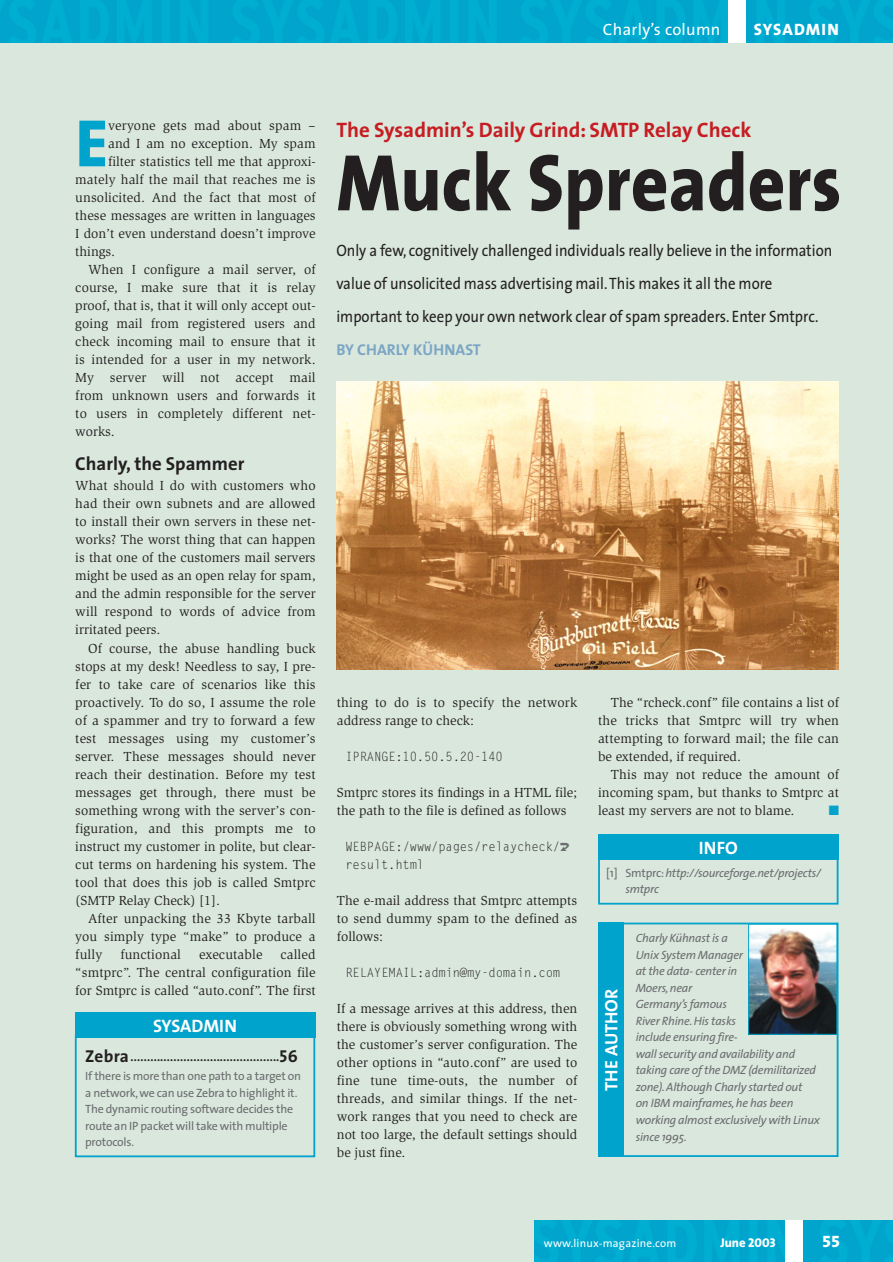
<style>
.page{position:relative;width:893px;height:1262px;background:#fff}
.page>*{position:absolute;margin:0;border:0;box-sizing:border-box;transform-origin:0 0}
.t1{font:800 81px "The Sans";color:#231f20;scale:.9 1}
.t2{font:800 67.65px "The Sans";color:#00a3cb}
.t3{font:700 21px "The Sans";color:#c61c22}
.t4{font:700 18.75px "The Sans";color:#231f20}
.t5{font:18px "The Sans Bold Caps";letter-spacing:-.005em;color:#fff}
.t6{font:16.5px/33px "The Sans";color:#231f20;scale:.9 1}
.t7{font:16.5px "The Sans";letter-spacing:.02em;color:#fff}
.t8{font:16.5px "The Sans Extra Bold Caps";letter-spacing:.065em;color:#fff}
.t9{font:16.5px "The Sans Extra Bold Expert";color:#fff}
.t10{font:700 15.75px "The Sans";color:#7aa5c4}
.t11{font:13.5px/18px "Slimbach";letter-spacing:.01em;color:#231f20;text-align:justify}
.t12{font:13.5px "Zapf Dingbats";color:#00a3cb}
.t13{font:12.75px/18px "Gothic Looser";letter-spacing:-.015em;color:#231f20;scale:.96 1}
.t14{font:800 12.75px "The Sans";color:#fff}
.t15{font:italic 12px/16.5px "The Sans";letter-spacing:-.02em;color:#6c6d70}
.t16{font:12px/16.5px "The Sans";letter-spacing:-.02em;color:#6c6d70}
.t17{font:700 12px/19.2px "The Sans";color:#231f20}
.t18{font:11.25px "The Sans";letter-spacing:.02em;color:#fff}
.s1{font-size:17.25px}
.s2{font-family:"The Sans Bold Caps";font-weight:400;font-size:17.25px}
.s3{font-weight:400;color:#6c6d70}
.s4{font-style:normal}
.s5{font-family:"The Sans Extra Bold Caps";font-weight:400}
</style>
<div class="page">
<div style="left:0;top:0;width:892px;height:1261px;background:#d9e7dd"></div>
<div style="left:534px;top:1220px;width:358px;height:41px;background:#00a6cd"></div>
<div style="left:785px;top:1220px;width:17px;height:41px;background:#fff"></div>
<div style="left:0;top:0;width:892px;height:43px;background:#00a6ce"></div>
<div style="left:728px;top:0;width:17px;height:43px;background:#fff"></div>
<div style="left:598px;top:847px;width:240px;height:57px;border:2px solid #00a3cb"></div>
<div style="left:598px;top:834px;width:240px;height:25px;background:#00a3cb"></div>
<div style="left:75px;top:1034px;width:240px;height:123px;border:2px solid #00a3cb"></div>
<div style="left:75px;top:1012px;width:240px;height:26px;background:#00a3cb"></div>
<div style="left:619px;top:922px;width:219px;height:235px;border:2px solid #00a3cb"></div>
<img style="left:750px;top:926px;width:85px;height:106px">
<div style="left:748px;top:924px;width:89px;height:110px;border:1px solid #00a3cb"></div>
<div style="left:598px;top:922px;width:25px;height:235px;background:#00a3cb"></div>
<img style="left:336px;top:381px;width:502px;height:288px">
<p class="t7" style="left:603px;top:23px;width:119px">Charly’s column</p>
<p class="t8" style="left:753px;top:20px;width:87px">SYSADMIN</p>
<h2 class="t2" style="left:75px;top:118px;width:34px">E</h2>
<p class="t11" style="left:108px;top:118px;width:209px">veryone gets mad about spam –</p>
<p class="t11" style="left:108px;top:136px;width:209px">and I am no exception. My spam</p>
<p class="t11" style="left:108px;top:154px;width:209px">filter statistics tell me that approxi-</p>
<p class="t11" style="left:75px;top:172px;width:242px">mately half the mail that reaches me is</p>
<p class="t11" style="left:75px;top:190px;width:242px">unsolicited. And the fact that most of</p>
<p class="t11" style="left:75px;top:208px;width:242px">these messages are written in languages</p>
<p class="t11" style="left:75px;top:226px;width:242px">I don’t even understand doesn’t improve</p>
<p class="t11" style="left:75px;top:244px;width:41px">things.</p>
<p class="t11" style="left:88px;top:262px;width:229px">When I configure a mail server, of</p>
<p class="t11" style="left:75px;top:280px;width:242px">course, I make sure that it is relay</p>
<p class="t11" style="left:75px;top:298px;width:242px">proof, that is, that it will only accept out-</p>
<p class="t11" style="left:75px;top:316px;width:242px">going mail from registered users and</p>
<p class="t11" style="left:75px;top:334px;width:242px">check incoming mail to ensure that it</p>
<p class="t11" style="left:75px;top:352px;width:242px">is intended for a user in my network.</p>
<p class="t11" style="left:75px;top:370px;width:242px">My server will not accept mail</p>
<p class="t11" style="left:75px;top:388px;width:242px">from unknown users and forwards it</p>
<p class="t11" style="left:75px;top:406px;width:242px">to users in completely different net-</p>
<p class="t11" style="left:75px;top:424px;width:41px">works.</p>
<h3 class="t4" style="left:75px;top:457px;width:170px">Charly, the Spammer</h3>
<p class="t11" style="left:75px;top:478px;width:242px">What should I do with customers who had their own subnets and are allowed to install their own servers in these net&shy;works? The worst thing that can happen is that one of the customers mail servers might be used as an open relay for spam, and the admin responsible for the server will respond to words of advice from irritated peers.</p>
<p class="t11" style="left:75px;top:640px;width:242px;text-indent:13px">Of course, the abuse handling buck stops at my desk! Needless to say, I pre&shy;fer to take care of scenarios like this proactively. To do so, I assume the role of a spammer and try to forward a few test messages using my customer’s server. These messages should never reach their destination. Before my test messages get through, there must be something wrong with the server’s con&shy;figuration, and this prompts me to instruct my customer in polite, but clear&shy;cut terms on hardening his system. The tool that does this job is called Smtprc (SMTP Relay Check) [1].</p>
<p class="t11" style="left:75px;top:910px;width:242px;text-indent:13px">After unpacking the 33 Kbyte tarball you simply type “make” to produce a fully</p>
<p class="t11" style="left:120px;top:946px;width:62px">functional</p>
<p class="t11" style="left:199px;top:946px;width:65px">executable</p>
<p class="t11" style="left:75px;top:946px;width:242px;text-indent:205px">called “smtprc”. The central configuration file for Smtprc is called “auto.conf”. The first</p>
<h3 class="t5" style="left:153px;top:1015px;width:85px">SYSADMIN</h3>
<p class="t17" style="left:85px;top:1048px;width:217px"><span class="s1">Zebra</span>.............................................<span class="s2">56<br></span><span class="s3">If there is more than one path to a target on</span></p>
<p class="t16" style="left:85px;top:1085px;width:214px">a network, we can use Zebra to highlight it.<br>The dynamic routing software decides the route an IP packet will take with multiple protocols.</p>
<h3 class="t3" style="left:336px;top:122px;width:416px">The Sysadmin’s Daily Grind: SMTP Relay Check</h3>
<h1 class="t1" style="left:336px;top:153px;width:562px">Muck Spreaders</h1>
<p class="t6" style="left:336px;top:236px;width:552px">Only a few, cognitively challenged individuals really believe in the information value of unsolicited mass advertising mail. This makes it all the more important to keep your own network clear of spam spreaders. Enter Smtprc.</p>
<p class="t10" style="left:336px;top:344px;width:146px">BY CHARLY KÜHNAST</p>
<p class="t11" style="left:337px;top:694px;width:242px">thing to do is to specify the network address range to check:</p>
<p class="t13" style="left:345px;top:748px;width:165px">IPRANGE:10.50.5.20-140</p>
<p class="t11" style="left:337px;top:784px;width:242px">Smtprc stores its findings in a HTML file; the path to the file is defined as follows</p>
<p class="t13" style="left:345px;top:838px;width:225px">WEBPAGE:/www/pages/relaycheck/ result.html</p>
<p class="t11" style="left:337px;top:892px;width:242px">The e-mail address that Smtprc attempts to send dummy spam to the defined as follows:</p>
<p class="t13" style="left:345px;top:964px;width:225px">RELAYEMAIL:admin@my-domain.com</p>
<p class="t11" style="left:337px;top:1000px;width:242px">If a message arrives at this address, then there is obviously something wrong with the customer’s server configuration. The other options in “auto.conf” are used to fine tune time-outs, the number of threads, and similar things. If the net&shy;work ranges that you need to check are not too large, the default settings should be just fine.</p>
<p class="t11" style="left:598px;top:694px;width:242px;text-indent:13px">The “rcheck.conf” file contains a list of the tricks that Smtprc will try when attempting to forward mail; the file can be extended, if required.</p>
<p class="t11" style="left:598px;top:766px;width:242px;text-indent:13px">This may not reduce the amount of incoming spam, but thanks to Smtprc at least my servers are not to blame.</p>
<p class="t12" style="left:828px;top:803px;width:12px">■</p>
<h3 class="t5" style="left:698px;top:837px;width:41px">INFO</h3>
<p class="t15" style="left:625px;top:865px;width:197px;text-indent:-19px"><span class="s4">[1] Smtprc:</span>http://sourceforge.net/projects/ smtprc</p>
<h3 class="t5" style="left:601px;top:1090px;width:103px;rotate:-90deg">THE AUTHOR</h3>
<p class="t15" style="left:635px;top:931px;width:186px">Charly Kühnast is a<br>Unix System Manager<br>at the data- center in<br>Moers, near<br>Germany’s famous<br>River Rhine. His tasks<br>include ensuring fire-<br>wall security and availability and taking care of the DMZ (demilitarized zone). Although Charly started out<br>on IBM mainframes, he has been working almost exclusively with Linux since 1995.</p>
<p class="t18" style="left:543px;top:1238px;width:134px">www.linux-magazine.com</p>
<p class="t14" style="left:720px;top:1237px;width:57px">June <span class="s5">2003</span></p>
<p class="t9" style="left:822px;top:1231px;width:20px">55</p>
</div>
